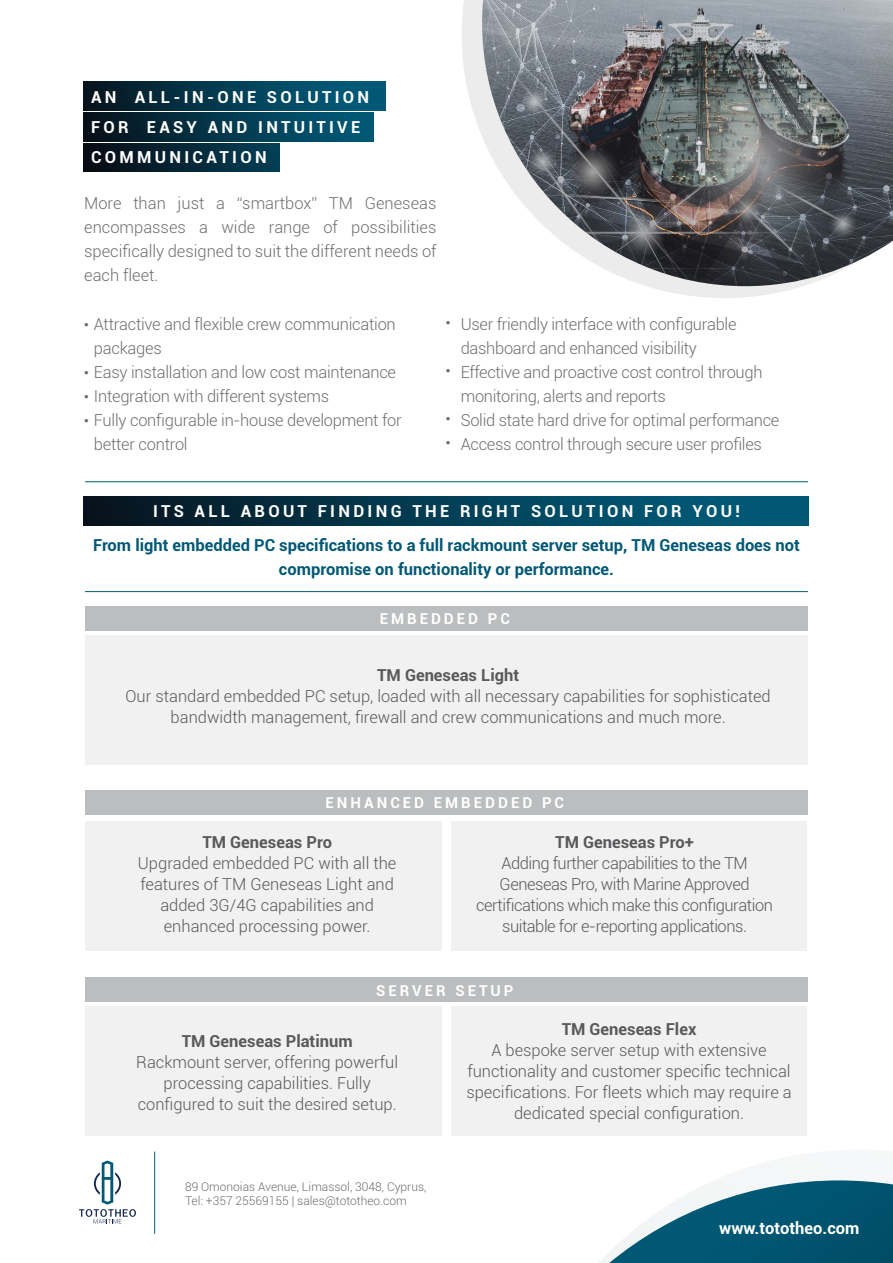
<style>
.page{position:relative;width:893px;height:1263px;background:#fff}
.page>*{position:absolute;margin:0;border:0;box-sizing:border-box;transform-origin:0 0}
.t1{font:300 16.5px/24px "Roboto";letter-spacing:-.02em;color:#6d6e70}
.t2{font:300 16.5px/21px "Roboto";color:#58595b;text-align:center}
.t3{font:300 16.5px/21px "Roboto";letter-spacing:-.03em;color:#58595b;text-align:center}
.t4{font:700 16.5px/24px "Roboto";color:#015875;text-align:center}
.t5{font:700 16.5px/30px "Roboto";letter-spacing:.2em;color:#fff}
.t6{font:700 16.5px "Roboto";color:#58595b}
.t7{font:700 16.5px "Roboto";color:#fff}
.t8{font:16.5px/24px "Myriad Pro";color:#6d6e70}
.t9{font:700 15px "Roboto";letter-spacing:.2em;color:#fff}
.t10{font:300 12px/14.4px "Roboto";color:#6d6e70}
.s1{font-family:"Myriad Pro";font-weight:400}
</style>
<div class="page">
<svg style="left:462px;top:0;width:340px;height:298px"></svg>
<img style="left:482px;top:0;width:411px;height:66px">
<svg style="left:819px;top:66px;width:74px;height:84px;background:#717881"></svg>
<svg style="left:865px;top:150px;width:28px;height:108px;background:#50555b"></svg>
<svg style="left:482px;top:13px;width:337px;height:61px;background:#949ba2"></svg>
<svg style="left:646px;top:50px;width:211px;height:210px;background:#6d7473"></svg>
<svg style="left:887px;top:186px;width:6px;height:33px"></svg>
<img style="left:482px;top:25px;width:230px;height:105px">
<svg style="left:482px;top:130px;width:383px;height:156px"></svg>
<div style="left:84px;top:82px;width:301px;height:28px;background:linear-gradient(to right,#071722,#006282)"></div>
<div style="left:84px;top:496px;width:725px;height:29px;background:linear-gradient(to right,#071621,#006382)"></div>
<div style="left:84px;top:112px;width:289px;height:29px;background:linear-gradient(to right,#07121b,#005e7c)"></div>
<div style="left:84px;top:143px;width:195px;height:29px;background:linear-gradient(to right,#080b13,#024056)"></div>
<hr style="left:85px;top:481px;width:723px;height:1px;background:#025b75">
<hr style="left:85px;top:591px;width:723px;height:1px;background:#025b75">
<svg style="left:79px;top:1160px;width:57px;height:63px"></svg>
<hr style="left:154px;top:1151px;width:1px;height:83px;background:#025b75">
<div style="left:85px;top:635px;width:723px;height:130px;background:#f1f1f2"></div>
<div style="left:85px;top:606px;width:723px;height:24px;background:#bbbdbf"></div>
<div style="left:85px;top:790px;width:723px;height:24px;background:#bbbdbf"></div>
<div style="left:85px;top:977px;width:723px;height:25px;background:#bbbdbf"></div>
<div style="left:85px;top:820px;width:357px;height:130px;background:#f1f1f2"></div>
<div style="left:451px;top:820px;width:356px;height:130px;background:#f1f1f2"></div>
<div style="left:85px;top:1006px;width:357px;height:130px;background:#f1f1f2"></div>
<div style="left:451px;top:1006px;width:356px;height:130px;background:#f1f1f2"></div>
<svg style="left:599px;top:1164px;width:294px;height:99px"></svg>
<p class="t5" style="left:91px;top:81px;width:280px">AN ALL-IN-ONE SOLUTION<br>FOR EASY AND INTUITIVE<br>COMMUNICATION</p>
<p class="t1" style="left:84px;top:191px;width:354px;text-align:justify">More than just a “smartbox” TM Geneseas encompasses a wide range of possibilities specifically designed to suit the different needs of each fleet.</p>
<p class="t1" style="left:94px;top:312px;width:303px;text-indent:-10px"><span class="s1">•</span> Attractive and flexible crew communication packages</p>
<p class="t1" style="left:84px;top:360px;width:313px"><span class="s1">•</span> Easy installation and low cost maintenance</p>
<p class="t1" style="left:84px;top:384px;width:246px"><span class="s1">•</span> Integration with different systems</p>
<p class="t1" style="left:94px;top:408px;width:309px;text-indent:-10px"><span class="s1">•</span> Fully configurable in-house development for better control</p>
<p class="t8" style="left:446px;top:309px;width:6px">•</p>
<p class="t8" style="left:446px;top:357px;width:6px">•</p>
<p class="t8" style="left:446px;top:405px;width:6px">• •</p>
<p class="t1" style="left:461px;top:312px;width:320px">User friendly interface with configurable dashboard and enhanced visibility<br>Effective and proactive cost control through monitoring, alerts and reports<br>Solid state hard drive for optimal performance Access control through secure user profiles</p>
<p class="t5" style="left:153px;top:496px;width:588px">ITS ALL ABOUT FINDING THE RIGHT SOLUTION FOR YOU!</p>
<p class="t4" style="left:93px;top:532px;width:708px">From light embedded PC specifications to a full rackmount server setup, TM Geneseas does not compromise on functionality or performance.</p>
<p class="t9" style="left:380px;top:608px;width:132px">EMBEDDED PC</p>
<p class="t6" style="left:377px;top:663px;width:144px">TM Geneseas Light</p>
<p class="t2" style="left:126px;top:685px;width:647px">Our standard embedded PC setup, loaded with all necessary capabilities for sophisticated bandwidth management, firewall and crew communications and much more.</p>
<p class="t9" style="left:326px;top:792px;width:240px">ENHANCED EMBEDDED PC</p>
<p class="t6" style="left:202px;top:830px;width:131px">TM Geneseas Pro</p>
<p class="t2" style="left:138px;top:852px;width:260px">Upgraded embedded PC with all the features of TM Geneseas Light and added 3G/4G capabilities and enhanced processing power.</p>
<p class="t6" style="left:555px;top:830px;width:140px">TM Geneseas Pro+</p>
<p class="t3" style="left:476px;top:852px;width:298px">Adding further capabilities to the TM Geneseas Pro, with Marine Approved certifications which make this configuration suitable for e-reporting applications.</p>
<p class="t9" style="left:376px;top:980px;width:139px">SERVER SETUP</p>
<p class="t6" style="left:182px;top:1029px;width:172px">TM Geneseas Platinum</p>
<p class="t2" style="left:136px;top:1051px;width:263px">Rackmount server, offering powerful processing capabilities. Fully configured to suit the desired setup.</p>
<p class="t10" style="left:185px;top:1179px;width:243px">89 Omonoias Avenue, Limassol, 3048, Cyprus,<br>Tel: +357 25569155 | sales@tototheo.com</p>
<p class="t6" style="left:562px;top:1017px;width:136px">TM Geneseas Flex</p>
<p class="t2" style="left:466px;top:1039px;width:327px">A bespoke server setup with extensive functionality and customer specific technical specifications. For fleets which may require a dedicated special configuration.</p>
<p class="t7" style="left:719px;top:1216px;width:142px">www.tototheo.com</p>
</div>
